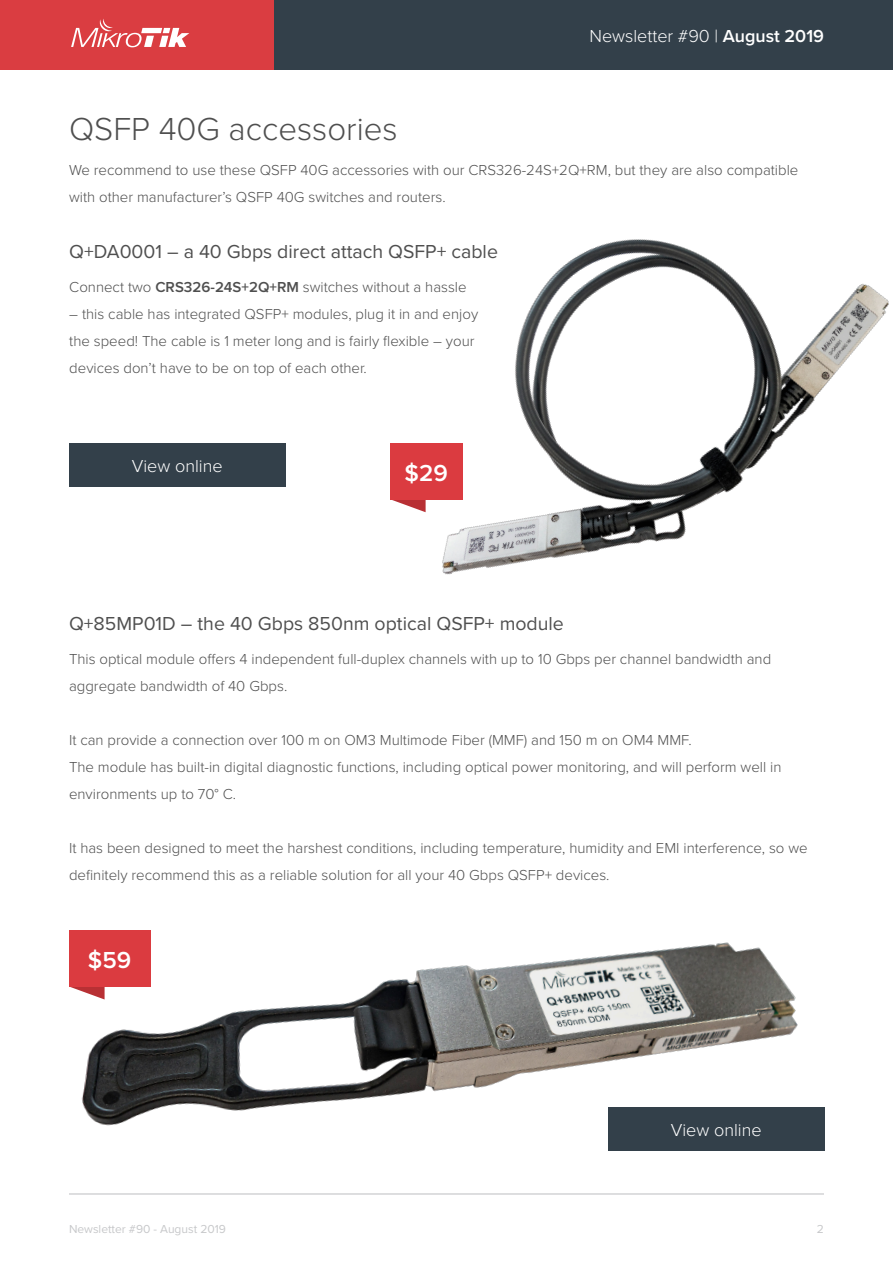
<style>
.page{position:relative;width:893px;height:1263px;background:#fff}
.page>*{position:absolute;margin:0;border:0;box-sizing:border-box;transform-origin:0 0}
.Lielie_virsraksti_20{font:300 33px "Proxima Nova";color:#4f4f4f}
.t1{font:600 24px "Proxima Nova";color:#fff}
.Teksts{font:19.5px "Proxima Nova";color:#4f4f4f}
.t2{font:300 18px "Proxima Nova";color:#fff}
.Teksts-2{font:300 15px/27px "Proxima Nova";color:#4f4f4f}
.t3{font:12px "Proxima Nova";color:#c7c8ca}
.s1{font-weight:600}
</style>
<div class="page">
<div style="left:0;top:0;width:893px;height:69px;background:#33404a"></div>
<div style="left:0;top:0;width:274px;height:69px;background:#da3d41"></div>
<svg style="left:71px;top:19px;width:118px;height:28px"></svg>
<img style="left:425px;top:239px;width:464px;height:336px">
<img style="left:69px;top:930px;width:756px;height:265px">
<svg style="left:69px;top:986px;width:36px;height:13px"></svg>
<div style="left:69px;top:930px;width:81px;height:56px;background:#db3b40"></div>
<svg style="left:390px;top:499px;width:36px;height:13px"></svg>
<div style="left:390px;top:443px;width:72px;height:56px;background:#db3b40"></div>
<div style="left:608px;top:1107px;width:216px;height:44px;background:#33404a"></div>
<div style="left:69px;top:443px;width:216px;height:43px;background:#33404a"></div>
<p class="Lielie_virsraksti_20" style="left:69px;top:105px;width:330px">QSFP 40G accessories</p>
<p class="t2" style="left:589px;top:23px;width:236px">Newsletter #90 | <span class="s1">August 2019</span></p>
<p class="Teksts-2" style="left:69px;top:156px;width:731px">We recommend to use these QSFP 40G accessories with our CRS326-24S+2Q+RM, but they are also compatible with other manufacturer’s QSFP 40G switches and routers.</p>
<p class="Teksts" style="left:69px;top:237px;width:430px">Q+DA0001 – a 40 Gbps direct attach QSFP+ cable</p>
<p class="Teksts-2" style="left:69px;top:273px;width:399px">Connect two <span class="s1">CRS326-24S+2Q+RM</span> switches without a hassle</p>
<p class="Teksts-2" style="left:69px;top:300px;width:410px">– this cable has integrated QSFP+ modules, plug it in and enjoy the speed! The cable is 1 meter long and is fairly flexible – your devices don’t have to be on top of each other.</p>
<p class="t2" style="left:132px;top:452px;width:92px">View online</p>
<p class="t1" style="left:404px;top:455px;width:45px">$29</p>
<p class="Teksts" style="left:69px;top:609px;width:496px">Q+85MP01D – the 40 Gbps 850nm optical QSFP+ module</p>
<p class="Teksts-2" style="left:69px;top:645px;width:704px">This optical module offers 4 independent full-duplex channels with up to 10 Gbps per channel bandwidth and aggregate bandwidth of 40 Gbps.</p>
<p class="Teksts-2" style="left:69px;top:726px;width:624px">It can provide a connection over 100 m on OM3 Multimode Fiber (MMF) and 150 m on OM4 MMF.</p>
<p class="Teksts-2" style="left:69px;top:753px;width:714px">The module has built-in digital diagnostic functions, including optical power monitoring, and will perform well in environments up to 70° C.</p>
<p class="Teksts-2" style="left:69px;top:834px;width:740px">It has been designed to meet the harshest conditions, including temperature, humidity and EMI interference, so we definitely recommend this as a reliable solution for all your 40 Gbps QSFP+ devices.</p>
<p class="t1" style="left:88px;top:942px;width:45px">$59</p>
<p class="t2" style="left:671px;top:1117px;width:92px">View online</p>
<p class="t3" style="left:69px;top:1220px;width:158px">Newsletter #90 - August 2019</p>
<p class="t3" style="left:817px;top:1220px;width:9px">2</p>
</div>
